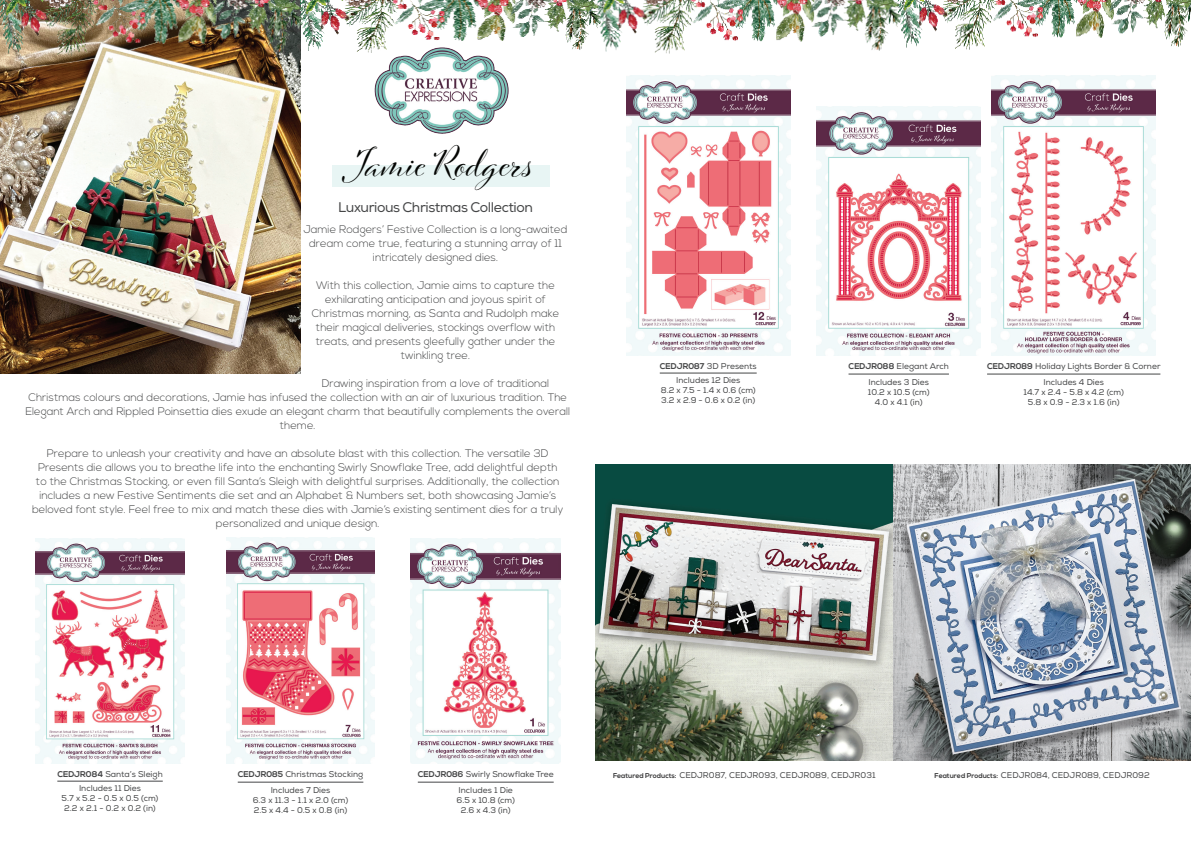
<style>
.page{position:relative;width:1191px;height:842px;background:#fff}
.page>*{position:absolute;margin:0;border:0;box-sizing:border-box;transform-origin:0 0}
.t1{font:37px "Cinque Donne Pro";color:#040503}
.t2{font:14px "Nexa";letter-spacing:-.03em;color:#454647}
.t3{font:300 11px/14px "Nexa";color:#454647;text-align:center}
.t4{font:8.4px/10.1px "Nexa";color:#454647;text-align:center}
.s1{font-weight:700}
.s2{font-weight:700;font-size:7px;color:#3c3c3d}
</style>
<div class="page">
<img style="left:0;top:63px;width:300px;height:310px">
<img style="left:411px;top:539px;width:150px;height:224px">
<hr style="left:418px;top:782px;width:135px;height:1px;background:#454647">
<hr style="left:238px;top:782px;width:125px;height:1px;background:#454647">
<img style="left:226px;top:538px;width:149px;height:225px">
<img style="left:36px;top:538px;width:148px;height:225px">
<hr style="left:57px;top:781px;width:106px;height:1px;background:#454647">
<div style="left:333px;top:166px;width:217px;height:21px;background:#e8f5f4"></div>
<img style="left:374px;top:64px;width:135px;height:70px">
<img style="left:991px;top:76px;width:164px;height:279px">
<hr style="left:987px;top:374px;width:173px;height:1px;background:#454647">
<hr style="left:848px;top:374px;width:101px;height:1px;background:#454647">
<img style="left:816px;top:106px;width:164px;height:249px">
<img style="left:626px;top:76px;width:164px;height:279px">
<hr style="left:660px;top:373px;width:96px;height:1px;background:#454647">
<img style="left:596px;top:464px;width:595px;height:297px">
<img style="left:0;top:0;width:268px;height:63px">
<img style="left:268px;top:0;width:226px;height:64px">
<img style="left:492px;top:0;width:374px;height:61px">
<img style="left:866px;top:0;width:325px;height:51px">
<h1 class="t1" style="left:350px;top:141px;width:185px">Jamie Rodgers</h1>
<p class="t2" style="left:338px;top:199px;width:196px">Luxurious Christmas Collection</p>
<p class="t3" style="left:303px;top:223px;width:265px">Jamie Rodgers’ Festive Collection is a long-awaited dream come true, featuring a stunning array of 11 intricately designed dies.</p>
<p class="t3" style="left:312px;top:279px;width:249px">With this collection, Jamie aims to capture the exhilarating anticipation and joyous spirit of Christmas morning, as Santa and Rudolph make their magical deliveries, stockings overflow with treats, and presents gleefully gather under the twinkling tree.</p>
<p class="t3" style="left:322px;top:377px;width:229px">Drawing inspiration from a love of traditional</p>
<p class="t3" style="left:28px;top:391px;width:540px">Christmas colours and decorations, Jamie has infused the collection with an air of luxurious tradition. The</p>
<p class="t3" style="left:25px;top:405px;width:546px">Elegant Arch and Rippled Poinsettia dies exude an elegant charm that beautifully complements the overall</p>
<p class="t3" style="left:280px;top:419px;width:37px">theme.</p>
<p class="t3" style="left:32px;top:447px;width:533px">Prepare to unleash your creativity and have an absolute blast with this collection. The versatile 3D Presents die allows you to breathe life into the enchanting Swirly Snowflake Tree, add delightful depth to the Christmas Stocking, or even fill Santa’s Sleigh with delightful surprises. Additionally, the collection includes a new Festive Sentiments die set and an Alphabet &amp; Numbers set, both showcasing Jamie’s beloved font style. Feel free to mix and match these dies with Jamie’s existing sentiment dies for a truly personalized and unique design.</p>
<p class="t4" style="left:660px;top:359px;width:98px;line-height:14.4px"><span class="s1">CEDJR087</span> 3D Presents<br>Includes 12 Dies</p>
<p class="t4" style="left:661px;top:386px;width:96px;text-align:left">8.2 x 7.5 - 1.4 x 0.6 (cm)<br>3.2 x 2.9 - 0.6 x 0.2 (in)</p>
<p class="t4" style="left:848px;top:358px;width:102px;line-height:16.4px"><span class="s1">CEDJR088</span> Elegant Arch<br>Includes 3 Dies</p>
<p class="t4" style="left:868px;top:387px;width:63px">10.2 x 10.5 (cm)<br>4.0 x 4.1 (in)</p>
<p class="t4" style="left:987px;top:358px;width:175px;line-height:16.4px"><span class="s1">CEDJR089</span> Holiday Lights Border &amp; Corner<br>Includes 4 Dies</p>
<p class="t4" style="left:1023px;top:387px;width:102px">14.7 x 2.4 - 5.8 x 4.2 (cm)<br>5.8 x 0.9 - 2.3 x 1.6 (in)</p>
<p class="t4" style="left:57px;top:767px;width:107px;line-height:14.4px"><span class="s1">CEDJR084</span> Santa’s Sleigh<br>Includes 11 Dies</p>
<p class="t4" style="left:62px;top:794px;width:98px">5.7 x 5.2 - 0.5 x 0.5 (cm)<br>2.2 x 2.1 - 0.2 x 0.2 (in)</p>
<p class="t4" style="left:238px;top:766px;width:127px;line-height:16.4px"><span class="s1">CEDJR085</span> Christmas Stocking<br>Includes 7 Dies</p>
<p class="t4" style="left:253px;top:796px;width:97px;text-align:left">6.3 x 11.3 - 1.1 x 2.0 (cm)<br>2.5 x 4.4 - 0.5 x 0.8 (in)</p>
<p class="t4" style="left:418px;top:766px;width:137px;line-height:16.4px"><span class="s1">CEDJR086</span> Swirly Snowflake Tree<br>Includes 1 Die</p>
<p class="t4" style="left:456px;top:796px;width:60px">6.5 x 10.8 (cm)<br>2.6 x 4.3 (in)</p>
<p class="t4" style="left:613px;top:770px;width:264px"><span class="s2">Featured Products:</span> CEDJR087, CEDJR093, CEDJR089, CEDJR031</p>
<p class="t4" style="left:934px;top:770px;width:217px"><span class="s2">Featured Products:</span> CEDJR084, CEDJR089, CEDJR092</p>
</div>
